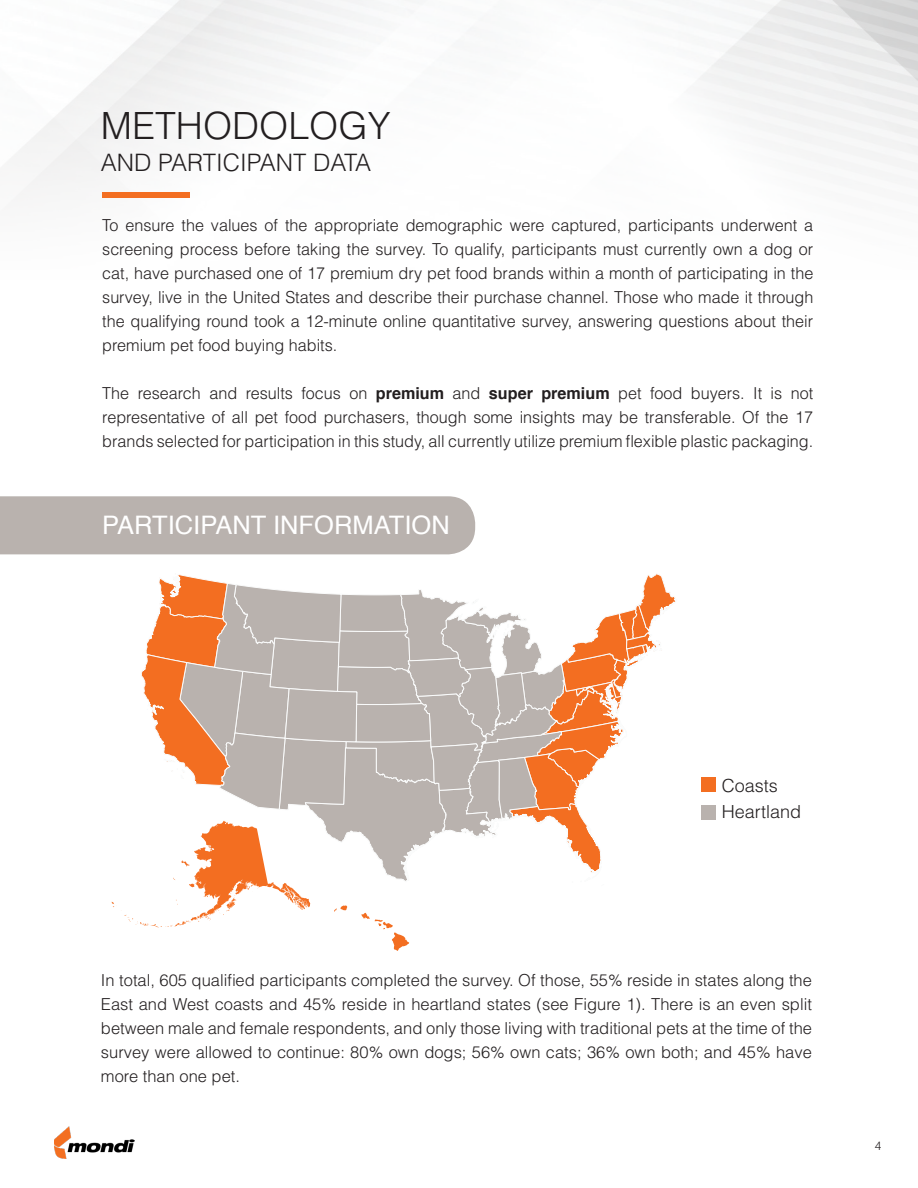
<style>
.page{position:relative;width:918px;height:1188px;background:#fff}
.page>*{position:absolute;margin:0;border:0;box-sizing:border-box;transform-origin:0 0}
.t1{font:300 37.5px "Helvetica";color:#231f20}
.t2{font:25.5px "Helvetica";color:#fff}
.t3{font:300 24px "Helvetica";color:#231f20}
.t4{font:300 18px "Helvetica";color:#231f20}
.t5{font:300 16.5px/24px "Helvetica";color:#231f20;text-align:justify}
.t6{font:300 12px "Helvetica";color:#231f20}
.s1{font-weight:700}
</style>
<div class="page">
<svg style="left:111px;top:574px;width:565px;height:377px"></svg>
<div style="left:0;top:496px;width:475px;height:58px;background:#b9b2ae"></div>
<div style="left:102px;top:192px;width:88px;height:6px;background:#f36e21"></div>
<div style="left:701px;top:777px;width:14px;height:15px;background:#f36e21"></div>
<div style="left:701px;top:805px;width:14px;height:14px;background:#b9b2ae"></div>
<img style="left:54px;top:1126px;width:81px;height:33px">
<p class="t1" style="left:101px;top:103px;width:291px">METHODOLOGY</p>
<p class="t3" style="left:101px;top:147px;width:272px">AND PARTICIPANT DATA</p>
<p class="t5" style="left:102px;top:213px;width:713px">To ensure the values of the appropriate demographic were captured, participants underwent a screening process before taking the survey. To qualify, participants must currently own a dog or cat, have purchased one of 17 premium dry pet food brands within a month of participating in the survey, live in the United States and describe their purchase channel. Those who made it through the qualifying round took a 12-minute online quantitative survey, answering questions about their premium pet food buying habits.</p>
<p class="t5" style="left:102px;top:381px;width:713px">The research and results focus on <span class="s1">premium</span> and <span class="s1">super premium</span> pet food buyers. It is not representative of all pet food purchasers, though some insights may be transferable. Of the 17 brands selected for participation in this study, all currently utilize premium flexible plastic packaging.</p>
<p class="t2" style="left:102px;top:505px;width:349px">PARTICIPANT INFORMATION</p>
<p class="t4" style="left:722px;top:774px;width:58px">Coasts</p>
<p class="t4" style="left:722px;top:801px;width:81px">Heartland</p>
<p class="t5" style="left:101px;top:968px;width:713px">In total, 605 qualified participants completed the survey. Of those, 55% reside in states along the East and West coasts and 45% reside in heartland states (see Figure 1). There is an even split between male and female respondents, and only those living with traditional pets at the time of the survey were allowed to continue: 80% own dogs; 56% own cats; 36% own both; and 45% have more than one pet.</p>
<p class="t6" style="left:875px;top:1138px;width:8px">4</p>
</div>
